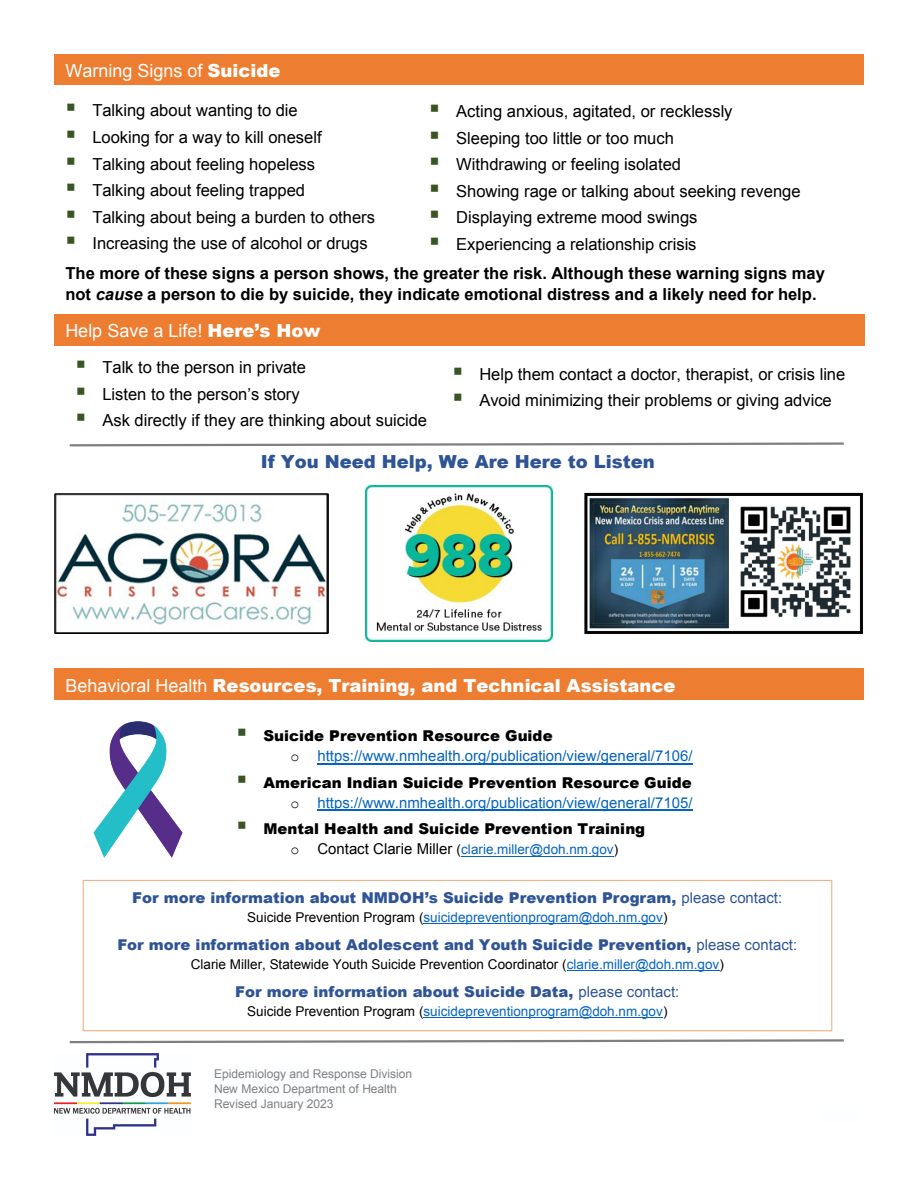
<style>
.page{position:relative;width:918px;height:1188px;background:#fff}
.page>*{position:absolute;margin:0;border:0;box-sizing:border-box;transform-origin:0 0}
.t1{font:900 18px "Arial";letter-spacing:.005em;color:#fff}
.t2{font:18px "Arial";color:#fff}
.t3{font:900 18px "Arial";color:#2f5496}
.t4{font:16.5px "Arial";color:#000}
.t5{font:700 16.5px/20.5px "Arial";color:#000}
.t6{font:900 15px "Arial";color:#2f5496}
.t7{font:15px/20.4px "Arial";color:#0563c1}
.t8{font:900 15px "Arial";color:#000}
.t9{font:13.5px "Arial";letter-spacing:.005em;color:#0563c1}
.t10{font:13.5px "Arial";letter-spacing:.005em;color:#000}
.t11{font:12px/15px "Arial";letter-spacing:-.005em;color:#808080}
.s1{font-weight:900}
.s2{color:#385623}
.s3{font-style:italic}
.s4{font-weight:400}
.s5{font-weight:900;color:#000}
.s6{font-family:"Courier New";color:#000}
.s7{font-family:"Courier New";font-size:15px;color:#000}
.s8{font-size:15px;color:#000}
.s9{color:#000}
.s10{color:#0563c1}
</style>
<div class="page">
<hr style="left:318px;top:763px;width:375px;height:1px;background:#0563c1">
<hr style="left:318px;top:809px;width:375px;height:2px;background:#0563c1">
<hr style="left:461px;top:856px;width:153px;height:1px;background:#0563c1">
<div style="left:64px;top:345px;width:385px;height:103px;background:#fff;border:1px solid #fff"></div>
<div style="left:441px;top:351px;width:420px;height:97px;background:#fff"></div>
<div style="left:54px;top:54px;width:809px;height:31px;background:#ed7d31"></div>
<div style="left:54px;top:669px;width:809px;height:31px;background:#ed7d31"></div>
<img style="left:54px;top:1054px;width:136px;height:82px">
<svg style="left:69px;top:1039px;width:775px;height:5px"></svg>
<div style="left:83px;top:880px;width:749px;height:151px;border:1px solid #f4b183"></div>
<hr style="left:424px;top:923px;width:239px;height:1px;background:#0563c1">
<hr style="left:567px;top:970px;width:152px;height:1px;background:#0563c1">
<hr style="left:424px;top:1017px;width:239px;height:1px;background:#0563c1">
<img style="left:54px;top:493px;width:275px;height:140px">
<img style="left:82px;top:721px;width:139px;height:177px">
<div style="left:54px;top:314px;width:810px;height:31px;background:#ed7d31"></div>
<svg style="left:67px;top:441px;width:779px;height:7px"></svg>
<img style="left:584px;top:492px;width:279px;height:142px">
<img style="left:365px;top:486px;width:188px;height:156px">
<p class="t2" style="left:65px;top:59px;width:217px">Warning Signs of <span class="s1">Suicide</span></p>
<p class="t4" style="left:65px;top:100px;width:234px"><span class="s2">▪</span> Talking about wanting to die</p>
<p class="t4" style="left:65px;top:127px;width:258px"><span class="s2">▪</span> Looking for a way to kill oneself</p>
<p class="t4" style="left:65px;top:153px;width:251px"><span class="s2">▪</span> Talking about feeling hopeless</p>
<p class="t4" style="left:65px;top:180px;width:241px"><span class="s2">▪</span> Talking about feeling trapped</p>
<p class="t4" style="left:65px;top:206px;width:311px"><span class="s2">▪</span> Talking about being a burden to others</p>
<p class="t4" style="left:65px;top:233px;width:304px"><span class="s2">▪</span> Increasing the use of alcohol or drugs</p>
<p class="t4" style="left:429px;top:101px;width:305px"><span class="s2">▪</span> Acting anxious, agitated, or recklessly</p>
<p class="t4" style="left:429px;top:127px;width:246px"><span class="s2">▪</span> Sleeping too little or too much</p>
<p class="t4" style="left:429px;top:154px;width:253px"><span class="s2">▪</span> Withdrawing or feeling isolated</p>
<p class="t4" style="left:429px;top:180px;width:373px"><span class="s2">▪</span> Showing rage or talking about seeking revenge</p>
<p class="t4" style="left:429px;top:207px;width:270px"><span class="s2">▪</span> Displaying extreme mood swings</p>
<p class="t4" style="left:429px;top:233px;width:269px"><span class="s2">▪</span> Experiencing a relationship crisis</p>
<p class="t5" style="left:65px;top:264px;width:761px">The more of these signs a person shows, the greater the risk. Although these warning signs may not <span class="s3">cause</span> a person to die by suicide, they indicate emotional distress and a likely need for help.</p>
<p class="t2" style="left:65px;top:319px;width:257px">Help Save a Life! <span class="s1">Here’s How</span></p>
<p class="t4" style="left:75px;top:357px;width:232px"><span class="s2">▪</span> Talk to the person in private</p>
<p class="t4" style="left:75px;top:383px;width:226px"><span class="s2">▪</span> Listen to the person’s story</p>
<p class="t4" style="left:75px;top:410px;width:353px"><span class="s2">▪</span> Ask directly if they are thinking about suicide</p>
<p class="t4" style="left:452px;top:363px;width:394px"><span class="s2">▪</span> Help them contact a doctor, therapist, or crisis line</p>
<p class="t4" style="left:452px;top:390px;width:381px"><span class="s2">▪</span> Avoid minimizing their problems or giving advice</p>
<p class="t3" style="left:261px;top:449px;width:396px">If You Need Help, We Are Here to Listen</p>
<p class="t1" style="left:65px;top:672px;width:612px"><span class="s4">Behavioral Health</span> Resources, Training, and Technical Assistance</p>
<p class="t7" style="left:291px;top:726px;width:404px;text-indent:-54px"><span class="s2">▪</span> <span class="s5">Suicide Prevention Resource Guide<br></span><span class="s6">o</span> https://www.nmhealth.org/publication/view/general/7106/</p>
<p class="t7" style="left:237px;top:772px;width:458px;text-align:right"><span class="s2">▪</span> <span class="s5">American Indian Suicide Prevention Resource Guide </span><span class="s6">o</span> https://www.nmhealth.org/publication/view/general/7105/</p>
<p class="t8" style="left:237px;top:818px;width:410px"><span class="s2">▪</span> Mental Health and Suicide Prevention Training</p>
<p class="t9" style="left:291px;top:841px;width:329px"><span class="s7">o</span> <span class="s8">Contact Clarie Miller</span> <span class="s9">(</span>clarie.miller@doh.nm.gov<span class="s9">)</span></p>
<p class="t6" style="left:132px;top:887px;width:651px">For more information about NMDOH’s Suicide Prevention Program, <span class="s4">please contact:</span></p>
<p class="t9" style="left:247px;top:908px;width:422px"><span class="s9">Suicide Prevention Program (</span>suicidepreventionprogram@doh.nm.gov<span class="s9">)</span></p>
<p class="t6" style="left:117px;top:934px;width:681px">For more information about Adolescent and Youth Suicide Prevention, <span class="s4">please contact:</span></p>
<p class="t10" style="left:191px;top:955px;width:535px">Clarie Miller, Statewide Youth Suicide Prevention Coordinator (<span class="s10">clarie.miller@doh.nm.gov</span>)</p>
<p class="t6" style="left:235px;top:981px;width:446px">For more information about Suicide Data, <span class="s4">please contact:</span></p>
<p class="t9" style="left:247px;top:1002px;width:422px"><span class="s9">Suicide Prevention Program (</span>suicidepreventionprogram@doh.nm.gov<span class="s9">)</span></p>
<p class="t11" style="left:214px;top:1066px;width:200px">Epidemiology and Response Division<br>New Mexico Department of Health<br>Revised January 2023</p>
</div>
